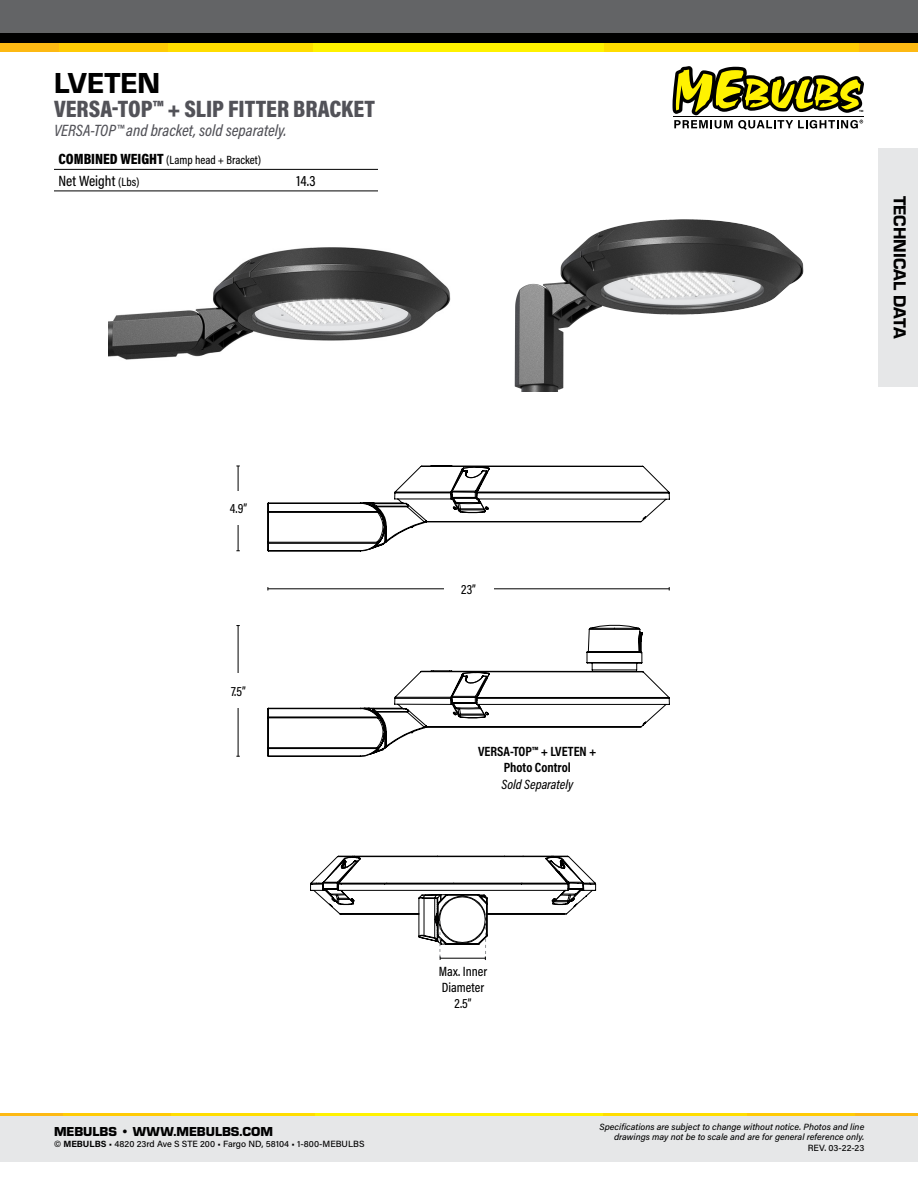
<style>
.page{position:relative;width:918px;height:1188px;background:#fff}
.page>*{position:absolute;margin:0;border:0;box-sizing:border-box;transform-origin:0 0}
.t1{font:30px "Eurostile Hea";color:#000}
.t2{font:900 24px "Acumin Pro Cond";color:#525258}
.t3{font:18px "Eurostile Hea";letter-spacing:.005em;color:#000}
.t4{font:italic 500 16.5px "Acumin Pro Cond";color:#525258}
.t5{font:500 15px "Acumin Pro Cond";color:#000}
.t6{font:500 13.5px/16.2px "Acumin Pro Cond";color:#000}
.t7{font:700 13.5px/16.2px "Acumin Pro Cond";color:#000;text-align:center}
.t8{font:900 13.5px "Eurostile";color:#000}
.t9{font:italic 500 13.5px "Acumin Pro Cond";color:#000}
.t10{font:500 12px "Acumin Pro Cond";color:#000}
.t11{font:italic 500 9px/10.5px "Acumin Pro";color:#000;text-align:right}
.t12{font:500 9px "Acumin Pro";color:#000}
.t13{font:700 3px "Acumin Pro";color:#000}
.s1{font-weight:900;font-size:15px}
.s2{font-size:12px}
.s3{font-weight:700}
</style>
<div class="page">
<div style="left:0;top:42px;width:918px;height:10px;background:#fdb913"></div>
<div style="left:59px;top:42px;width:800px;height:10px;background:#ffcb05"></div>
<div style="left:168px;top:42px;width:582px;height:10px;background:#fd0"></div>
<div style="left:314px;top:42px;width:290px;height:10px;background:#fff200"></div>
<div style="left:0;top:1114px;width:918px;height:48px;background:#e6e7e8"></div>
<div style="left:0;top:33px;width:918px;height:10px;background:#000"></div>
<hr style="left:0;top:1113px;width:918px;height:2px;background:#fdb913">
<hr style="left:63px;top:1113px;width:792px;height:2px;background:#ffcb05">
<hr style="left:171px;top:1113px;width:576px;height:2px;background:#fd0">
<hr style="left:315px;top:1113px;width:288px;height:2px;background:#fff200">
<svg style="left:673px;top:66px;width:191px;height:64px"></svg>
<hr style="left:673px;top:116px;width:190px;height:1px;background:#000">
<div style="left:0;top:0;width:918px;height:33px;background:#636466"></div>
<hr style="left:238px;top:466px;width:1px;height:85px;background:#000">
<div style="left:216px;top:492px;width:45px;height:33px;background:#fff"></div>
<hr style="left:268px;top:588px;width:401px;height:1px;background:#000">
<div style="left:444px;top:574px;width:49px;height:29px;background:#fff"></div>
<hr style="left:238px;top:626px;width:1px;height:130px;background:#000">
<div style="left:216px;top:674px;width:45px;height:34px;background:#fff"></div>
<div style="left:878px;top:148px;width:40px;height:238px;background:#e6e7e8"></div>
<img style="left:514px;top:219px;width:290px;height:173px">
<img style="left:109px;top:247px;width:342px;height:113px">
<svg style="left:267px;top:674px;width:403px;height:83px"></svg>
<svg style="left:267px;top:625px;width:379px;height:124px"></svg>
<svg style="left:267px;top:465px;width:403px;height:86px"></svg>
<svg style="left:310px;top:855px;width:286px;height:105px"></svg>
<hr style="left:54px;top:191px;width:180px;height:1px;background:#000">
<hr style="left:234px;top:191px;width:144px;height:1px;background:#000">
<hr style="left:54px;top:169px;width:180px;height:1px;background:#000">
<hr style="left:234px;top:169px;width:144px;height:1px;background:#000">
<p class="t1" style="left:54px;top:62px;width:108px">LVETEN</p>
<p class="t2" style="left:54px;top:93px;width:322px">VERSA-TOP™ + SLIP FITTER BRACKET</p>
<p class="t4" style="left:54px;top:120px;width:234px">VERSA-TOP™ and bracket, sold separately.</p>
<p class="t10" style="left:58px;top:152px;width:204px"><span class="s1">COMBINED WEIGHT</span> (Lamp head + Bracket)</p>
<p class="t5" style="left:58px;top:171px;width:82px">Net Weight <span class="s2">(Lbs)</span></p>
<p class="t5" style="left:297px;top:171px;width:20px">14.3</p>
<p class="t6" style="left:230px;top:500px;width:19px">4.9”</p>
<p class="t6" style="left:231px;top:683px;width:16px">7.5”</p>
<p class="t6" style="left:461px;top:581px;width:16px">23”</p>
<p class="t7" style="left:478px;top:743px;width:120px">VERSA-TOP™ + LVETEN +<br>Photo Control</p>
<p class="t9" style="left:501px;top:775px;width:73px">Sold Separately</p>
<p class="t13" style="left:859px;top:109px;width:6px">TM</p>
<p class="t3" style="left:912px;top:196px;width:145px;rotate:90deg">TECHNICAL DATA</p>
<h3 class="t8" style="left:54px;top:1122px;width:221px">MEBULBS <span class="s3">•</span> WWW.MEBULBS.COM</h3>
<p class="t12" style="left:54px;top:1138px;width:312px">© <span class="s3">MEBULBS</span> • 4820 23rd Ave S STE 200 • Fargo ND, 58104 • 1-800-MEBULBS</p>
<p class="t6" style="left:439px;top:963px;width:50px">Max. Inner<br>Diameter</p>
<p class="t6" style="left:455px;top:995px;width:19px">2.5”</p>
<p class="t11" style="left:600px;top:1121px;width:266px">Specifications are subject to change without notice. Photos and line drawings may not be to scale and are for general reference only.</p>
<p class="t12" style="left:808px;top:1142px;width:58px">REV. 03-22-23</p>
</div>
